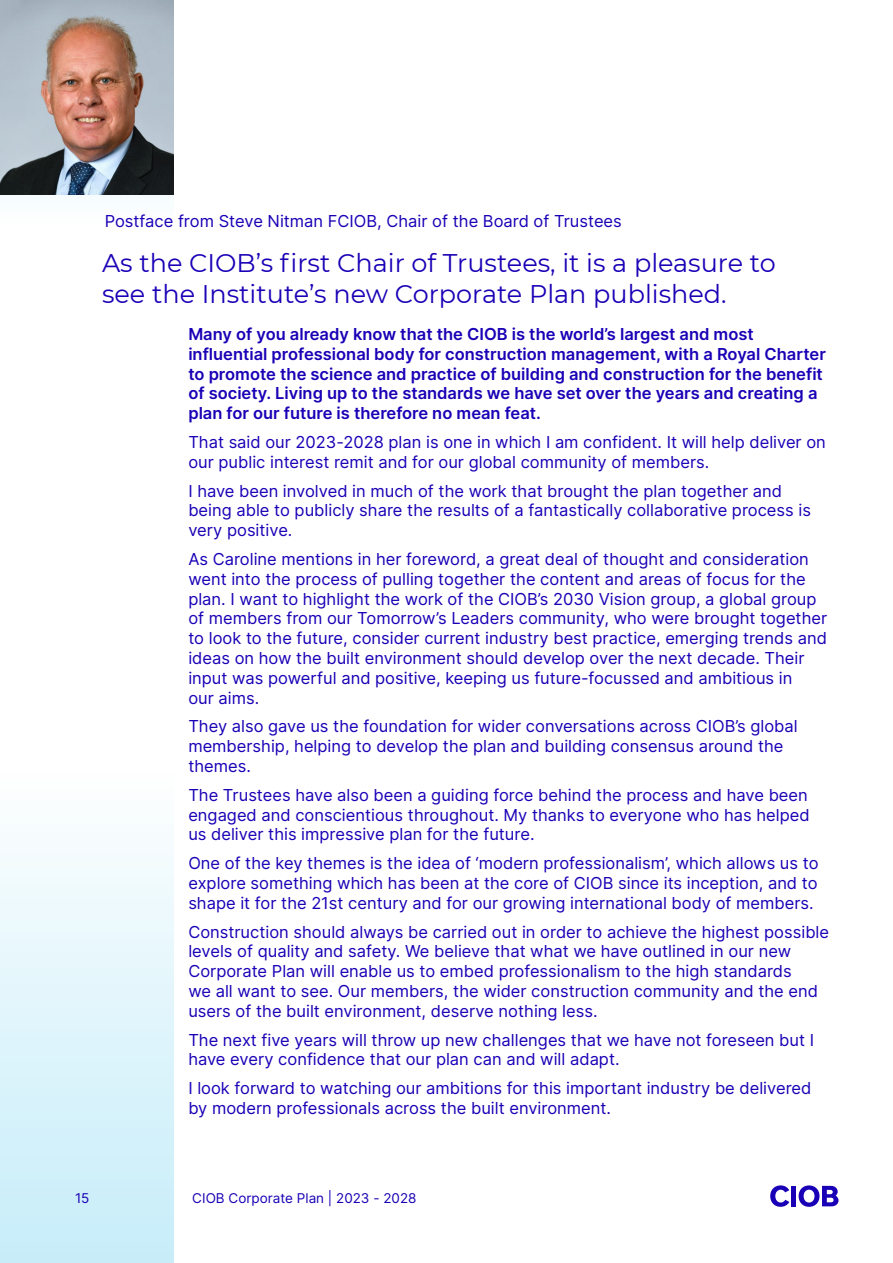
<style>
.page{position:relative;width:893px;height:1263px;background:#fff}
.page>*{position:absolute;margin:0;border:0;box-sizing:border-box;transform-origin:0 0}
.t1{font:25.5px/30.6px "Montserrat";color:#1900b6}
.t2{font:16.5px/19.8px "Inter";color:#1900b6}
.t3{font:600 16.5px/19.8px "Inter";color:#1900b6}
.t4{font:13.5px "Inter";color:#1900b6}
</style>
<div class="page">
<svg style="left:770px;top:1185px;width:19px;height:22px"></svg>
<div style="left:791px;top:1186px;width:5px;height:20px;background:#1900b6"></div>
<svg style="left:798px;top:1185px;width:40px;height:22px"></svg>
<div style="left:0;top:0;width:173px;height:230px;background:#fafdfe"></div>
<div style="left:0;top:760px;width:173px;height:503px;background:linear-gradient(to bottom,#fff,#c6edf9)"></div>
<img style="left:0;top:0;width:173px;height:195px">
<p class="t2" style="left:105px;top:210px;width:518px">Postface from Steve Nitman FCIOB, Chair of the Board of Trustees</p>
<p class="t1" style="left:102px;top:247px;width:675px">As the CIOB’s first Chair of Trustees, it is a pleasure to see the Institute’s new Corporate Plan published.</p>
<p class="t3" style="left:188px;top:324px;width:639px">Many of you already know that the CIOB is the world’s largest and most influential professional body for construction management, with a Royal Charter to promote the science and practice of building and construction for the benefit of society. Living up to the standards we have set over the years and creating a plan for our future is therefore no mean feat.</p>
<p class="t2" style="left:188px;top:432px;width:639px">That said our 2023-2028 plan is one in which I am confident. It will help deliver on our public interest remit and for our global community of members.</p>
<p class="t2" style="left:188px;top:480px;width:624px">I have been involved in much of the work that brought the plan together and being able to publicly share the results of a fantastically collaborative process is very positive.</p>
<p class="t2" style="left:188px;top:549px;width:640px">As Caroline mentions in her foreword, a great deal of thought and consideration went into the process of pulling together the content and areas of focus for the plan. I want to highlight the work of the CIOB’s 2030 Vision group, a global group of members from our Tomorrow’s Leaders community, who were brought together to look to the future, consider current industry best practice, emerging trends and ideas on how the built environment should develop over the next decade. Their input was powerful and positive, keeping us future-focussed and ambitious in<br>our aims.</p>
<p class="t2" style="left:188px;top:716px;width:611px">They also gave us the foundation for wider conversations across CIOB’s global membership, helping to develop the plan and building consensus around the themes.</p>
<p class="t2" style="left:188px;top:785px;width:623px;text-align:justify">The Trustees have also been a guiding force behind the process and have been engaged and conscientious throughout. My thanks to everyone who has helped us deliver this impressive plan for the future.</p>
<p class="t2" style="left:188px;top:853px;width:631px;text-align:justify">One of the key themes is the idea of ‘modern professionalism’, which allows us to explore something which has been at the core of CIOB since its inception, and to shape it for the 21st century and for our growing international body of members.</p>
<p class="t2" style="left:188px;top:921px;width:642px">Construction should always be carried out in order to achieve the highest possible levels of quality and safety. We believe that what we have outlined in our new Corporate Plan will enable us to embed professionalism to the high standards<br>we all want to see. Our members, the wider construction community and the end users of the built environment, deserve nothing less.</p>
<p class="t2" style="left:188px;top:1029px;width:627px">The next five years will throw up new challenges that we have not foreseen but I have every confidence that our plan can and will adapt.</p>
<p class="t2" style="left:188px;top:1078px;width:624px">I look forward to watching our ambitions for this important industry be delivered by modern professionals across the built environment.</p>
<p class="t4" style="left:75px;top:1188px;width:16px">15</p>
<p class="t4" style="left:192px;top:1188px;width:226px">CIOB Corporate Plan | 2023 - 2028</p>
</div>
